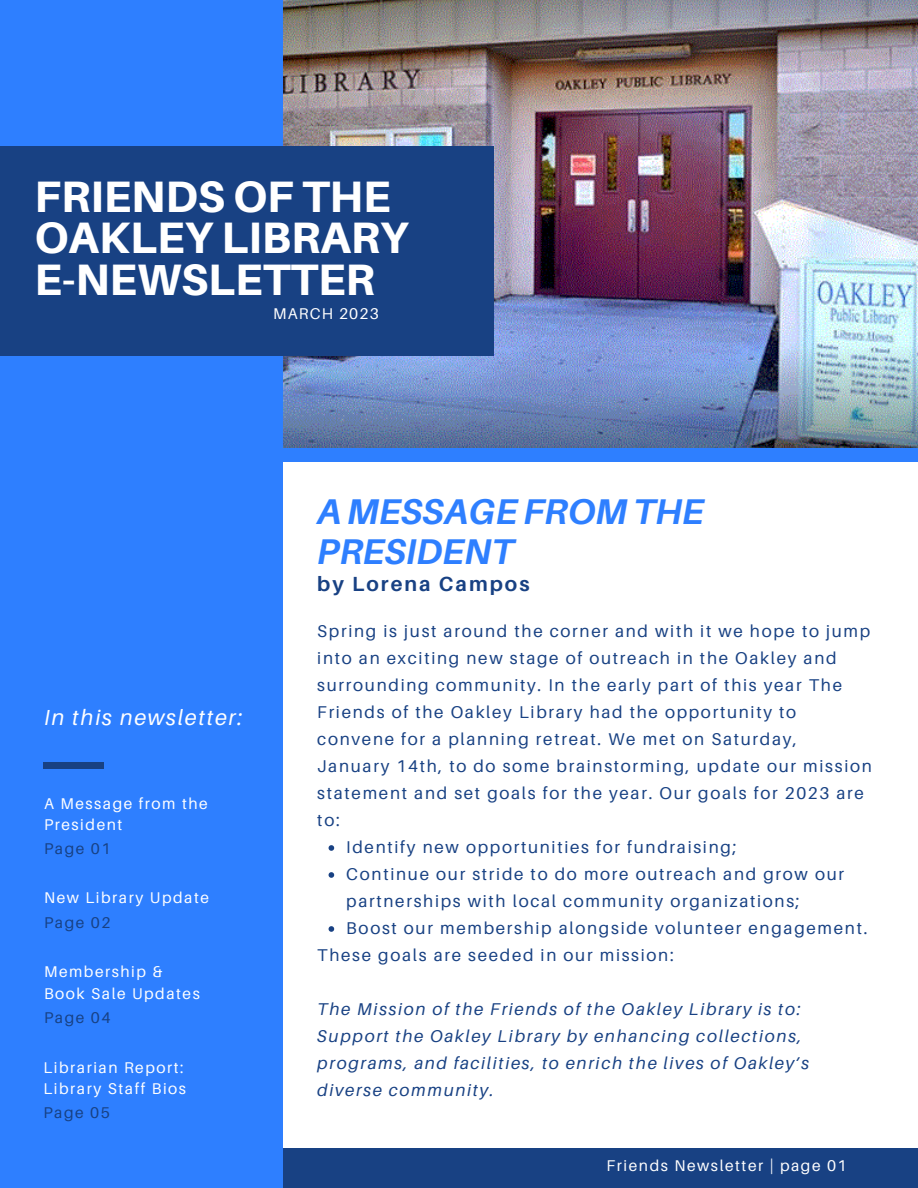
<style>
.page{position:relative;width:918px;height:1188px;background:#fff}
.page>*{position:absolute;margin:0;border:0;box-sizing:border-box;transform-origin:0 0}
.t1{font:800 44.1px/41.7px "Aileron";color:#fff}
.t2{font:italic 700 35.85px/39.5px "Aileron";color:#2e7fff}
.t3{font:italic 21.75px "Aileron";letter-spacing:.08em;color:#fff}
.t4{font:700 20.4px "Aileron";letter-spacing:.1em;color:#184183}
.t5{font:17.1px/27px "Aileron";letter-spacing:.1em;color:#184183}
.t6{font:italic 17.1px/27px "Aileron";letter-spacing:.1em;color:#184183}
.t7{font:15.6px/21.1px "Aileron";letter-spacing:.1em;color:#fff}
.t8{font:15.6px "Aileron";letter-spacing:.1em;color:#184183}
.t9{font:15.6px "Aileron";letter-spacing:.08em;color:#fff}
</style>
<div class="page">
<img style="left:282px;top:0;width:636px;height:448px">
<div style="left:282px;top:1149px;width:636px;height:39px;background:#184183"></div>
<div style="left:0;top:0;width:282px;height:1188px;background:#2e7fff"></div>
<div style="left:0;top:146px;width:493px;height:209px;background:#184183"></div>
<div style="left:266px;top:448px;width:652px;height:14px;background:#2e7fff"></div>
<div style="left:43px;top:762px;width:61px;height:6px;background:#184183"></div>
<svg style="left:329px;top:845px;width:5px;height:6px"></svg>
<svg style="left:329px;top:872px;width:5px;height:6px"></svg>
<svg style="left:329px;top:926px;width:5px;height:6px"></svg>
<h1 class="t1" style="left:35px;top:174px;width:375px">FRIENDS OF THE<br>OAKLEY LIBRARY<br>E-NEWSLETTER</h1>
<p class="t9" style="left:273px;top:304px;width:107px">MARCH 2023</p>
<p class="t3" style="left:44px;top:704px;width:200px">In this newsletter:</p>
<p class="t7" style="left:44px;top:792px;width:165px">A Message from the<br>President</p>
<p class="t8" style="left:44px;top:839px;width:68px">Page 01</p>
<p class="t7" style="left:44px;top:887px;width:167px">New Library Update</p>
<p class="t8" style="left:44px;top:913px;width:68px">Page 02</p>
<p class="t7" style="left:44px;top:961px;width:157px">Membership &amp;<br>Book Sale Updates</p>
<p class="t8" style="left:44px;top:1008px;width:68px">Page 04</p>
<p class="t7" style="left:43px;top:1056px;width:144px">Librarian Report:<br>Library Staff Bios</p>
<p class="t8" style="left:43px;top:1103px;width:68px">Page 05</p>
<h2 class="t2" style="left:317px;top:491px;width:388px">A MESSAGE FROM THE<br>PRESIDENT</h2>
<p class="t4" style="left:317px;top:571px;width:214px">by Lorena Campos</p>
<p class="t5" style="left:317px;top:617px;width:556px">Spring is just around the corner and with it we hope to jump into an exciting new stage of outreach in the Oakley and surrounding community. In the early part of this year The Friends of the Oakley Library had the opportunity to convene for a planning retreat. We met on Saturday, January 14th, to do some brainstorming, update our mission statement and set goals for the year. Our goals for 2023 are to:</p>
<p class="t5" style="left:346px;top:833px;width:523px">Identify new opportunities for fundraising;<br>Continue our stride to do more outreach and grow our partnerships with local community organizations;<br>Boost our membership alongside volunteer engagement.</p>
<p class="t5" style="left:317px;top:941px;width:358px">These goals are seeded in our mission:</p>
<p class="t6" style="left:317px;top:995px;width:493px">The Mission of the Friends of the Oakley Library is to:<br>Support the Oakley Library by enhancing collections, programs, and facilities, to enrich the lives of Oakley’s diverse community.</p>
<p class="t7" style="left:607px;top:1154px;width:242px">Friends Newsletter | page 01</p>
</div>
